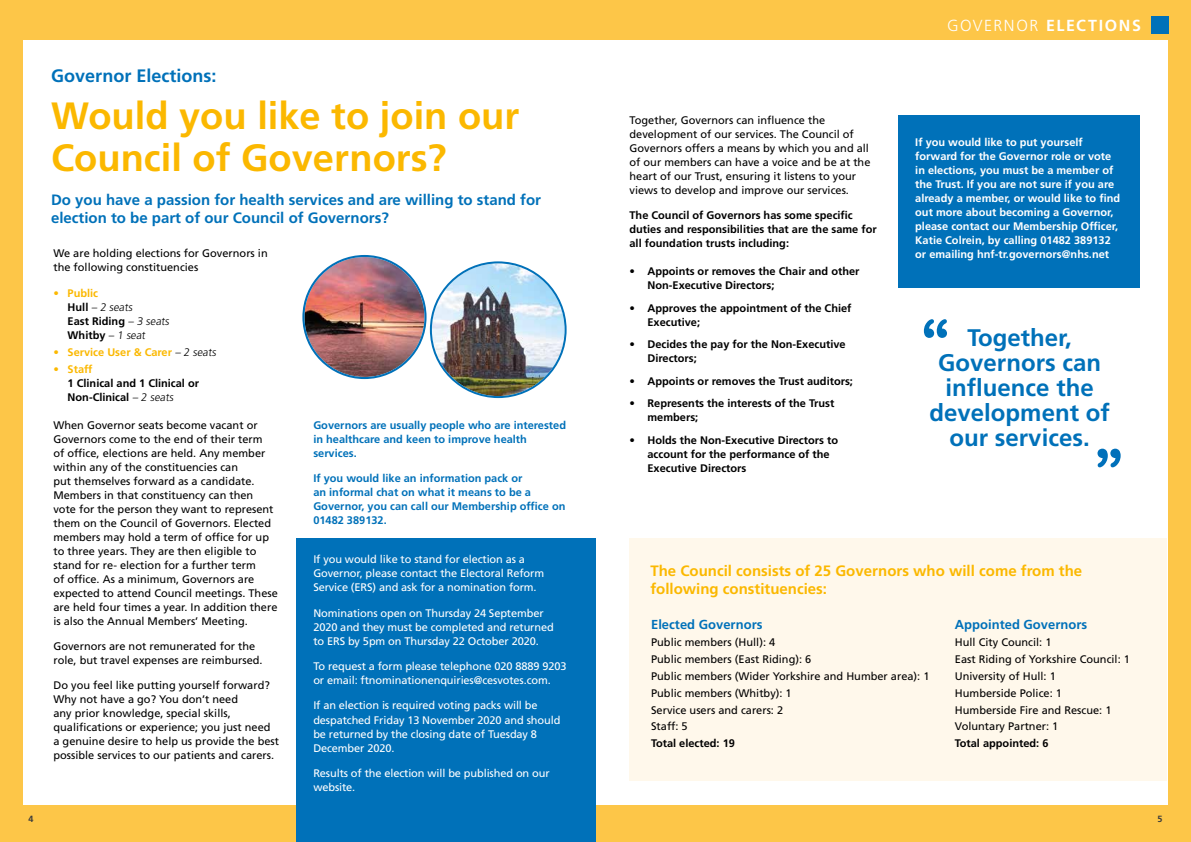
<style>
.page{position:relative;width:1191px;height:842px;background:#fdc648}
.page>*{position:absolute;margin:0;border:0;box-sizing:border-box;transform-origin:0 0}
.t1{font:64px "Arial Rounded MT Bold";color:#0071b9}
.t2{font:64px "Arial Rounded MT Bold";color:#0070ba}
.t3{font:700 38px/42px "Frutiger LT Std";color:#fbb800}
.t4{font:700 24px/25px "Frutiger LT Std";color:#0071b9;text-align:center}
.t5{font:700 18px "Frutiger LT Std";color:#0071b9}
.t6{font:700 16px "Frutiger LT Std";letter-spacing:.1em;color:#fff}
.t7{font:700 15px/18px "Frutiger LT Std";color:#0071b9}
.t8{font:700 15px/18px "Frutiger LT Std";color:#fbb800}
.t9{font:700 13px "Frutiger LT Std";color:#0071b9}
.t10{font:11px/14px "Frutiger LT Std";color:#000}
.t11{font:700 11px/14px "Frutiger LT Std";color:#000}
.t12{font:11px/14px "Frutiger LT Std";letter-spacing:-.01em;color:#fff}
.t13{font:700 11px/14px "Frutiger LT Std";color:#fff}
.t14{font:700 11px/14px "Frutiger LT Std";color:#0071b9}
.t15{font:700 11px "Frutiger LT Std";color:#fbb800}
.t16{font:700 9px "Frutiger LT Std";color:#3c3c3b}
.s1{color:#fbb800}
.s2{font-weight:300}
.s3{font-weight:300;color:#000}
</style>
<div class="page">
<div style="left:24px;top:40px;width:1144px;height:764px;background:#fff"></div>
<div style="left:629px;top:539px;width:538px;height:242px;background:#fff8eb"></div>
<div style="left:296px;top:539px;width:299px;height:303px;background:#0071b9"></div>
<div style="left:898px;top:115px;width:241px;height:173px;background:#0071b9"></div>
<img style="left:304px;top:257px;width:120px;height:120px;border-radius:60px">
<div style="left:302px;top:255px;width:124px;height:124px;border:2px solid #0071b9;border-radius:50%"></div>
<img style="left:432px;top:263px;width:132px;height:133px;border-radius:66px">
<div style="left:1151px;top:16px;width:17px;height:17px;background:#0071b9"></div>
<h3 class="t5" style="left:51px;top:65px;width:167px">Governor Elections:</h3>
<h2 class="t3" style="left:51px;top:95px;width:470px">Would you like to join our<br>Council of Governors?</h2>
<h3 class="t7" style="left:51px;top:191px;width:491px">Do you have a passion for health services and are willing to stand for election to be part of our Council of Governors?</h3>
<p class="t10" style="left:53px;top:246px;width:216px">We are holding elections for Governors in the following constituencies</p>
<p class="t11" style="left:68px;top:286px;width:105px;text-indent:-14px"><span class="s1">• Public<br></span>Hull <span class="s2">– 2 seats<br></span>East Riding <span class="s2">– 3 seats<br></span>Whitby <span class="s2">– 1 seat</span></p>
<p class="t15" style="left:53px;top:346px;width:166px">• Service User &amp; Carer <span class="s3">– 2 seats</span></p>
<p class="t15" style="left:53px;top:362px;width:41px">• Staff</p>
<p class="t11" style="left:68px;top:376px;width:133px">1 Clinical and 1 Clinical or<br>Non-Clinical <span class="s2">– 2 seats</span></p>
<p class="t10" style="left:53px;top:418px;width:226px">When Governor seats become vacant or Governors come to the end of their term<br>of office, elections are held. Any member within any of the constituencies can<br>put themselves forward as a candidate.<br>Members in that constituency can then vote for the person they want to represent them on the Council of Governors. Elected members may hold a term of office for up to three years. They are then eligible to stand for re- election for a further term<br>of office. As a minimum, Governors are expected to attend Council meetings. These are held four times a year. In addition there is also the Annual Members’ Meeting.</p>
<p class="t10" style="left:53px;top:639px;width:211px">Governors are not remunerated for the role, but travel expenses are reimbursed.</p>
<p class="t10" style="left:53px;top:679px;width:227px">Do you feel like putting yourself forward?<br>Why not have a go? You don’t need<br>any prior knowledge, special skills, qualifications or experience; you just need a genuine desire to help us provide the best possible services to our patients and carers.</p>
<p class="t14" style="left:313px;top:418px;width:254px">Governors are usually people who are interested in healthcare and keen to improve health services.</p>
<p class="t14" style="left:313px;top:471px;width:254px">If you would like an information pack or<br>an informal chat on what it means to be a Governor, you can call our Membership office on 01482 389132.</p>
<p class="t12" style="left:313px;top:553px;width:232px">If you would like to stand for election as a<br>Governor, please contact the Electoral Reform<br>Service (ERS) and ask for a nomination form.</p>
<p class="t12" style="left:313px;top:606px;width:242px">Nominations open on Thursday 24 September<br>2020 and they must be completed and returned to ERS by 5pm on Thursday 22 October 2020.</p>
<p class="t12" style="left:313px;top:659px;width:255px">To request a form please telephone 020 8889 9203 or email: ftnominationenquiries@cesvotes.com.</p>
<p class="t12" style="left:313px;top:699px;width:249px">If an election is required voting packs will be despatched Friday 13 November 2020 and should be returned by the closing date of Tuesday 8<br>December 2020.</p>
<p class="t12" style="left:313px;top:766px;width:238px">Results of the election will be published on our website.</p>
<p class="t10" style="left:629px;top:113px;width:242px">Together, Governors can influence the development of our services. The Council of Governors offers a means by which you and all of our members can have a voice and be at the heart of our Trust, ensuring it listens to your views to develop and improve our services.</p>
<p class="t11" style="left:629px;top:208px;width:249px">The Council of Governors has some specific duties and responsibilities that are the same for all foundation trusts including:</p>
<p class="t11" style="left:647px;top:265px;width:213px;text-indent:-18px">• Appoints or removes the Chair and other<br>Non-Executive Directors;</p>
<p class="t11" style="left:647px;top:301px;width:205px;text-indent:-18px">• Approves the appointment of the Chief<br>Executive;</p>
<p class="t11" style="left:647px;top:338px;width:200px;text-indent:-18px">• Decides the pay for the Non-Executive<br>Directors;</p>
<p class="t11" style="left:629px;top:374px;width:225px">• Appoints or removes the Trust auditors;</p>
<p class="t11" style="left:647px;top:397px;width:188px;text-indent:-18px">• Represents the interests of the Trust members;</p>
<p class="t11" style="left:647px;top:433px;width:192px;text-indent:-18px">• Holds the Non-Executive Directors to account for the performance of the<br>Executive Directors</p>
<h3 class="t6" style="left:947px;top:16px;width:195px"><span class="s2">GOVERNOR</span> ELECTIONS</h3>
<p class="t13" style="left:915px;top:136px;width:206px">If you would like to put yourself forward for the Governor role or vote in elections, you must be a member of the Trust. If you are not sure if you are already a member, or would like to find out more about becoming a Governor, please contact our Membership Officer, Katie Colrein, by calling 01482 389132 or emailing hnf-tr.governors@nhs.net</p>
<h1 class="t1" style="left:918px;top:305px;width:34px">‘‘</h1>
<h3 class="t4" style="left:929px;top:325px;width:182px">Together,<br>Governors can influence the development of our services.</h3>
<h1 class="t2" style="left:1125px;top:481px;width:34px;rotate:-180deg">‘‘</h1>
<h3 class="t8" style="left:650px;top:562px;width:433px">The Council consists of 25 Governors who will come from the following constituencies:</h3>
<p class="t9" style="left:651px;top:617px;width:113px">Elected Governors</p>
<p class="t10" style="left:651px;top:634px;width:280px;line-height:16.8px">Public members (Hull): 4<br>Public members (East Riding): 6<br>Public members (Wider Yorkshire and Humber area): 1<br>Public members (Whitby): 1<br>Service users and carers: 2<br>Staff: 5</p>
<p class="t11" style="left:651px;top:736px;width:85px">Total elected: 19</p>
<p class="t9" style="left:955px;top:617px;width:134px">Appointed Governors</p>
<p class="t10" style="left:955px;top:634px;width:176px;line-height:16.8px">Hull City Council: 1<br>East Riding of Yorkshire Council: 1<br>University of Hull: 1<br>Humberside Police: 1<br>Humberside Fire and Rescue: 1<br>Voluntary Partner: 1</p>
<p class="t11" style="left:955px;top:736px;width:95px">Total appointed: 6</p>
<p class="t16" style="left:28px;top:813px;width:7px">4</p>
<p class="t16" style="left:1157px;top:813px;width:7px">5</p>
</div>
